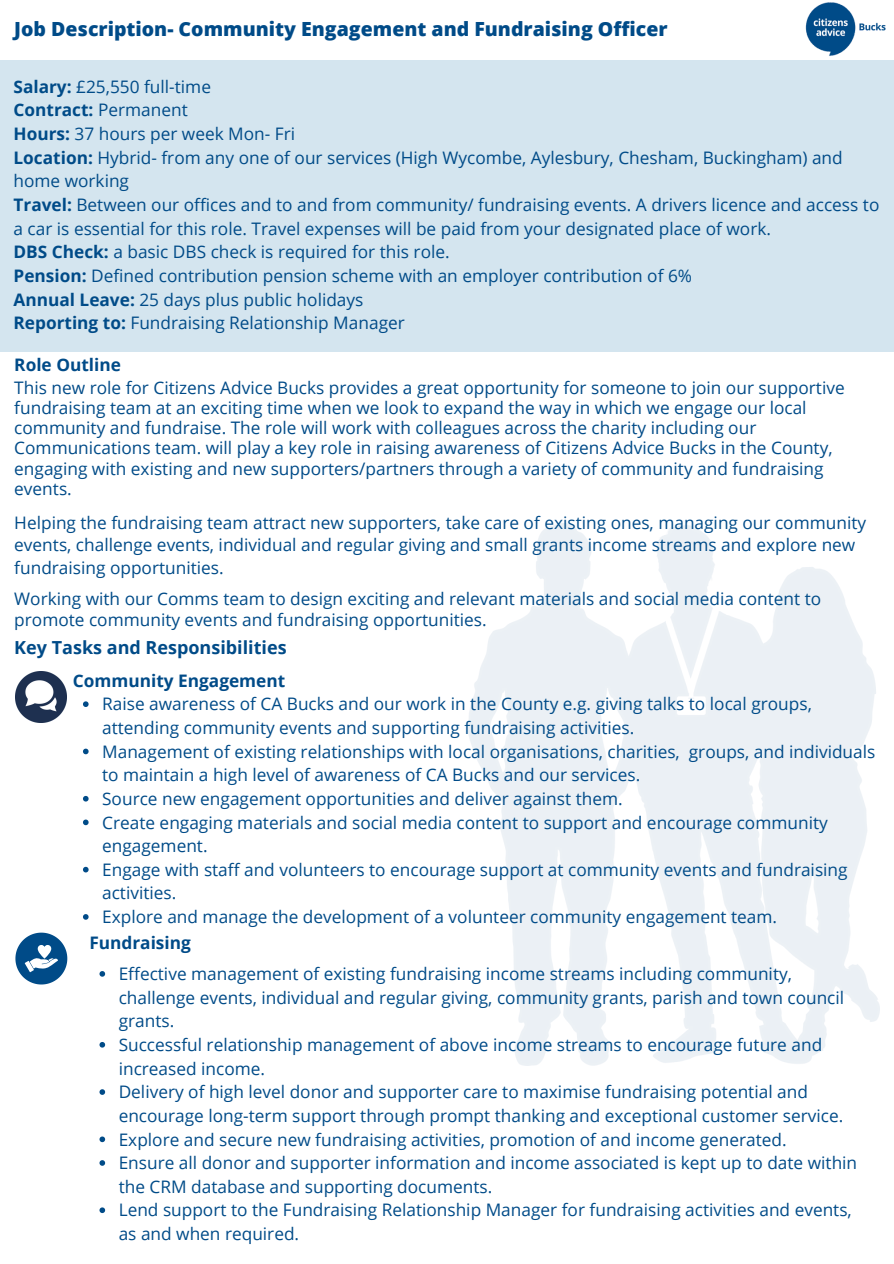
<style>
.page{position:relative;width:894px;height:1264px;background:#fff}
.page>*{position:absolute;margin:0;border:0;box-sizing:border-box;transform-origin:0 0}
.t1{font:800 19.5px "Open Sans";color:#004b88}
.t2{font:700 18px "Open Sans";color:#004b88}
.t3{font:17.25px/23.7px "Open Sans";color:#004b88}
.t4{font:700 17.25px "Open Sans";color:#004b88}
.s1{font-weight:700}
.s2{font-weight:400}
</style>
<div class="page">
<img style="left:805px;top:2px;width:81px;height:54px">
<div style="left:0;top:60px;width:893px;height:291px;background:#d4e5ef"></div>
<img style="left:15px;top:671px;width:51px;height:51px">
<svg style="left:83px;top:701px;width:6px;height:6px"></svg>
<svg style="left:83px;top:748px;width:6px;height:6px"></svg>
<svg style="left:83px;top:796px;width:6px;height:5px"></svg>
<svg style="left:83px;top:819px;width:6px;height:6px"></svg>
<svg style="left:83px;top:866px;width:6px;height:6px"></svg>
<svg style="left:83px;top:914px;width:6px;height:5px"></svg>
<svg style="left:15px;top:932px;width:52px;height:52px"></svg>
<svg style="left:99px;top:971px;width:6px;height:5px"></svg>
<svg style="left:99px;top:1042px;width:6px;height:5px"></svg>
<svg style="left:99px;top:1089px;width:6px;height:5px"></svg>
<svg style="left:99px;top:1136px;width:6px;height:6px"></svg>
<svg style="left:99px;top:1160px;width:6px;height:5px"></svg>
<svg style="left:99px;top:1207px;width:6px;height:5px"></svg>
<p class="t1" style="left:14px;top:15px;width:654px">Job Description- Community Engagement and Fundraising Officer</p>
<p class="t3" style="left:14px;top:74px;width:199px"><span class="s1">Salary:</span> £25,550 full-time</p>
<p class="t4" style="left:14px;top:98px;width:176px">Contract: <span class="s2">Permanent</span></p>
<p class="t3" style="left:14px;top:121px;width:283px"><span class="s1">Hours:</span> 37 hours per week Mon- Fri</p>
<p class="t3" style="left:14px;top:145px;width:830px"><span class="s1">Location:</span> Hybrid- from any one of our services (High Wycombe, Aylesbury, Chesham, Buckingham) and home working</p>
<p class="t3" style="left:14px;top:192px;width:867px"><span class="s1">Travel:</span> Between our offices and to and from community/ fundraising events. A drivers licence and access to a car is essential for this role. Travel expenses will be paid from your designated place of work.</p>
<p class="t3" style="left:14px;top:240px;width:437px"><span class="s1">DBS Check:</span> a basic DBS check is required for this role.</p>
<p class="t3" style="left:14px;top:263px;width:680px"><span class="s1">Pension:</span> Defined contribution pension scheme with an employer contribution of 6%</p>
<p class="t3" style="left:14px;top:287px;width:351px"><span class="s1">Annual Leave:</span> 25 days plus public holidays</p>
<p class="t3" style="left:14px;top:310px;width:393px"><span class="s1">Reporting to:</span> Fundraising Relationship Manager</p>
<p class="t4" style="left:14px;top:352px;width:108px">Role Outline</p>
<p class="t3" style="left:14px;top:376px;width:831px;line-height:20.2px">This new role for Citizens Advice Bucks provides a great opportunity for someone to join our supportive fundraising team at an exciting time when we look to expand the way in which we engage our local community and fundraise. The role will work with colleagues across the charity including our Communications team. will play a key role in raising awareness of Citizens Advice Bucks in the County, engaging with existing and new supporters/partners through a variety of community and fundraising events.</p>
<p class="t3" style="left:14px;top:510px;width:853px;line-height:22.5px">Helping the fundraising team attract new supporters, take care of existing ones, managing our community events, challenge events, individual and regular giving and small grants income streams and explore new fundraising opportunities.</p>
<p class="t3" style="left:14px;top:587px;width:808px;line-height:21.3px">Working with our Comms team to design exciting and relevant materials and social media content to promote community events and fundraising opportunities.</p>
<p class="t2" style="left:14px;top:635px;width:274px">Key Tasks and Responsibilities</p>
<h1 class="t4" style="left:73px;top:668px;width:214px">Community Engagement</h1>
<p class="t3" style="left:102px;top:691px;width:711px">Raise awareness of CA Bucks and our work in the County e.g. giving talks to local groups, attending community events and supporting fundraising activities.</p>
<h2 class="t3" style="left:102px;top:739px;width:774px">Management of existing relationships with local organisations, charities, groups, and individuals to maintain a high level of awareness of CA Bucks and our services.</h2>
<p class="t3" style="left:102px;top:786px;width:522px">Source new engagement opportunities and deliver against them.</p>
<p class="t3" style="left:102px;top:810px;width:727px">Create engaging materials and social media content to support and encourage community engagement.</p>
<p class="t3" style="left:102px;top:857px;width:746px">Engage with staff and volunteers to encourage support at community events and fundraising activities.</p>
<p class="t3" style="left:102px;top:904px;width:676px">Explore and manage the development of a volunteer community engagement team.</p>
<p class="t4" style="left:89px;top:930px;width:103px">Fundraising</p>
<p class="t3" style="left:119px;top:961px;width:726px">Effective management of existing fundraising income streams including community, challenge events, individual and regular giving, community grants, parish and town council grants.</p>
<h2 class="t3" style="left:119px;top:1032px;width:704px">Successful relationship management of above income streams to encourage future and increased income.</h2>
<p class="t3" style="left:119px;top:1079px;width:725px">Delivery of high level donor and supporter care to maximise fundraising potential and encourage long-term support through prompt thanking and exceptional customer service.</p>
<p class="t3" style="left:119px;top:1126px;width:669px">Explore and secure new fundraising activities, promotion of and income generated.</p>
<p class="t3" style="left:119px;top:1150px;width:739px">Ensure all donor and supporter information and income associated is kept up to date within the CRM database and supporting documents.</p>
<p class="t3" style="left:119px;top:1197px;width:734px">Lend support to the Fundraising Relationship Manager for fundraising activities and events, as and when required.</p>
</div>
